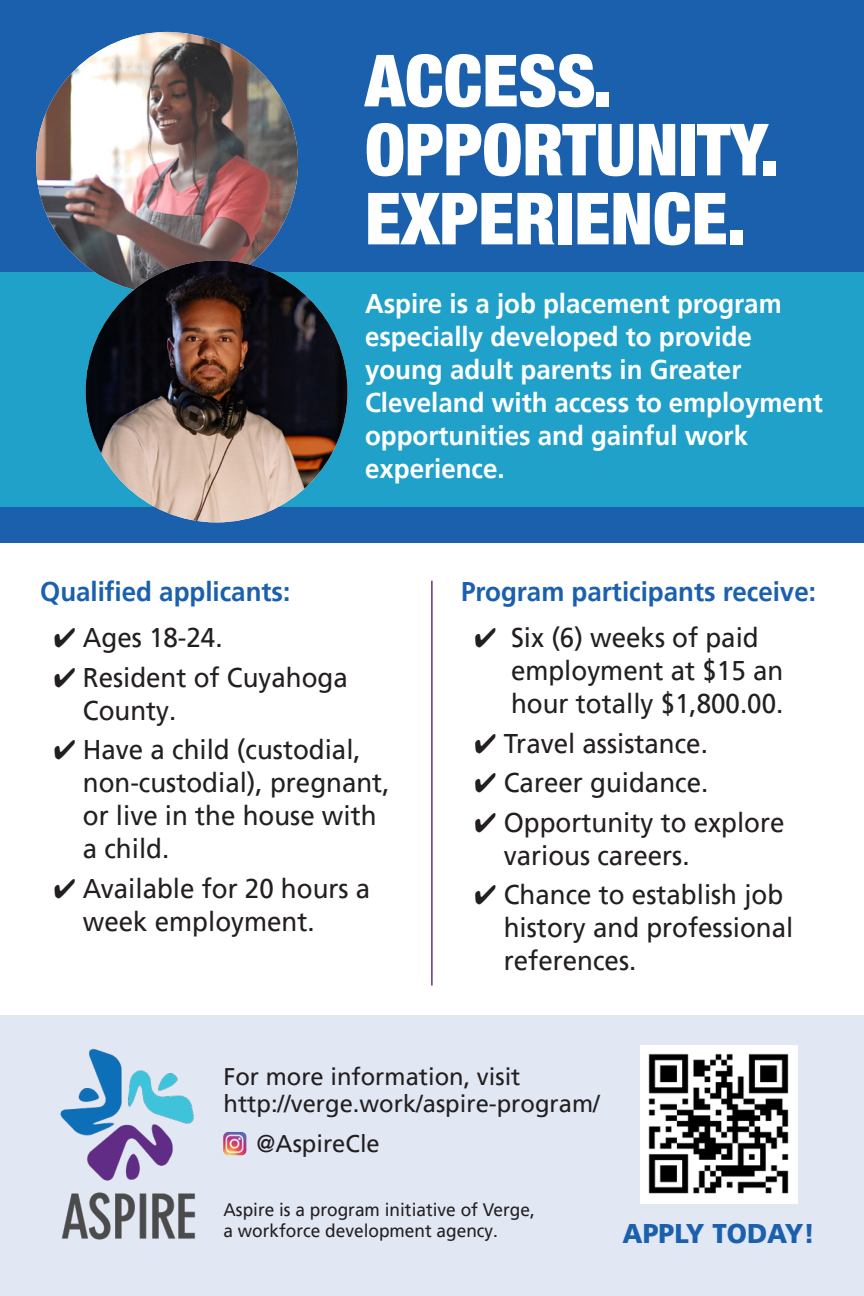
<style>
.page{position:relative;width:864px;height:1296px;background:#fff}
.page>*{position:absolute;margin:0;border:0;box-sizing:border-box;transform-origin:0 0}
.t1{font:900 condensed 72px "Helvetica Neue LT Pro";color:#fff}
.t2{font:27px/33px "Frutiger LT Pro";color:#231f20;scale:.96 1}
.t3{font:700 27px/33px "Frutiger LT Pro";color:#fff;scale:.96 1}
.t4{font:700 27px "Frutiger LT Pro";color:#1b60ad;scale:.96 1}
.t5{font:900 27px "Frutiger LT Pro";color:#1b60ad;scale:.96 1}
.t6{font:24px/27px "Frutiger LT Pro";color:#231f20}
.t7{font:18px/21px "Frutiger LT Pro";color:#231f20;scale:.96 1}
</style>
<div class="page">
<div style="left:0;top:0;width:864px;height:542px;background:#1b60ad"></div>
<div style="left:0;top:272px;width:864px;height:235px;background:#20a1ca"></div>
<div style="left:0;top:1015px;width:864px;height:281px;background:#e2e7f4"></div>
<img style="left:60px;top:1048px;width:136px;height:192px">
<img style="left:223px;top:1132px;width:24px;height:23px">
<hr style="left:431px;top:581px;width:2px;height:405px;background:#653287">
<img style="left:36px;top:32px;width:262px;height:262px;border-radius:131px">
<img style="left:86px;top:260px;width:262px;height:262px;border-radius:131px">
<img style="left:640px;top:1046px;width:158px;height:157px">
<p class="t1" style="left:365px;top:36px;width:248px">ACCESS.</p>
<p class="t1" style="left:365px;top:105px;width:415px">OPPORTUNITY.</p>
<p class="t1" style="left:365px;top:174px;width:383px">EXPERIENCE.</p>
<p class="t3" style="left:365px;top:287px;width:478px">Aspire is a job placement program especially developed to provide young adult parents in Greater<br>Cleveland with access to employment opportunities and gainful work experience.</p>
<p class="t4" style="left:40px;top:575px;width:262px">Qualified applicants:</p>
<p class="t2" style="left:54px;top:622px;width:177px">✔ Ages 18-24.</p>
<p class="t2" style="left:83px;top:661px;width:278px;text-indent:-29px">✔ Resident of Cuyahoga<br>County.</p>
<p class="t2" style="left:83px;top:734px;width:321px;text-indent:-29px">✔ Have a child (custodial, non-custodial), pregnant, or live in the house with a child.</p>
<p class="t2" style="left:83px;top:872px;width:301px;text-indent:-29px">✔ Available for 20 hours a week employment.</p>
<p class="t4" style="left:461px;top:575px;width:371px">Program participants receive:</p>
<p class="t2" style="left:511px;top:622px;width:285px;text-indent:-36px">✔ Six (6) weeks of paid employment at $15 an hour totally $1,800.00.</p>
<p class="t2" style="left:475px;top:727px;width:244px">✔ Travel assistance.</p>
<p class="t2" style="left:475px;top:767px;width:245px">✔ Career guidance.</p>
<p class="t2" style="left:504px;top:806px;width:294px;text-indent:-29px">✔ Opportunity to explore various careers.</p>
<p class="t2" style="left:504px;top:879px;width:303px;text-indent:-29px">✔ Chance to establish job history and professional references.</p>
<p class="t6" style="left:223px;top:1063px;width:378px">For more information, visit http://verge.work/aspire-program/</p>
<p class="t6" style="left:257px;top:1130px;width:125px">@AspireCle</p>
<p class="t7" style="left:223px;top:1199px;width:326px">Aspire is a program initiative of Verge, a workforce development agency.</p>
<p class="t5" style="left:623px;top:1218px;width:202px">APPLY TODAY!</p>
</div>
